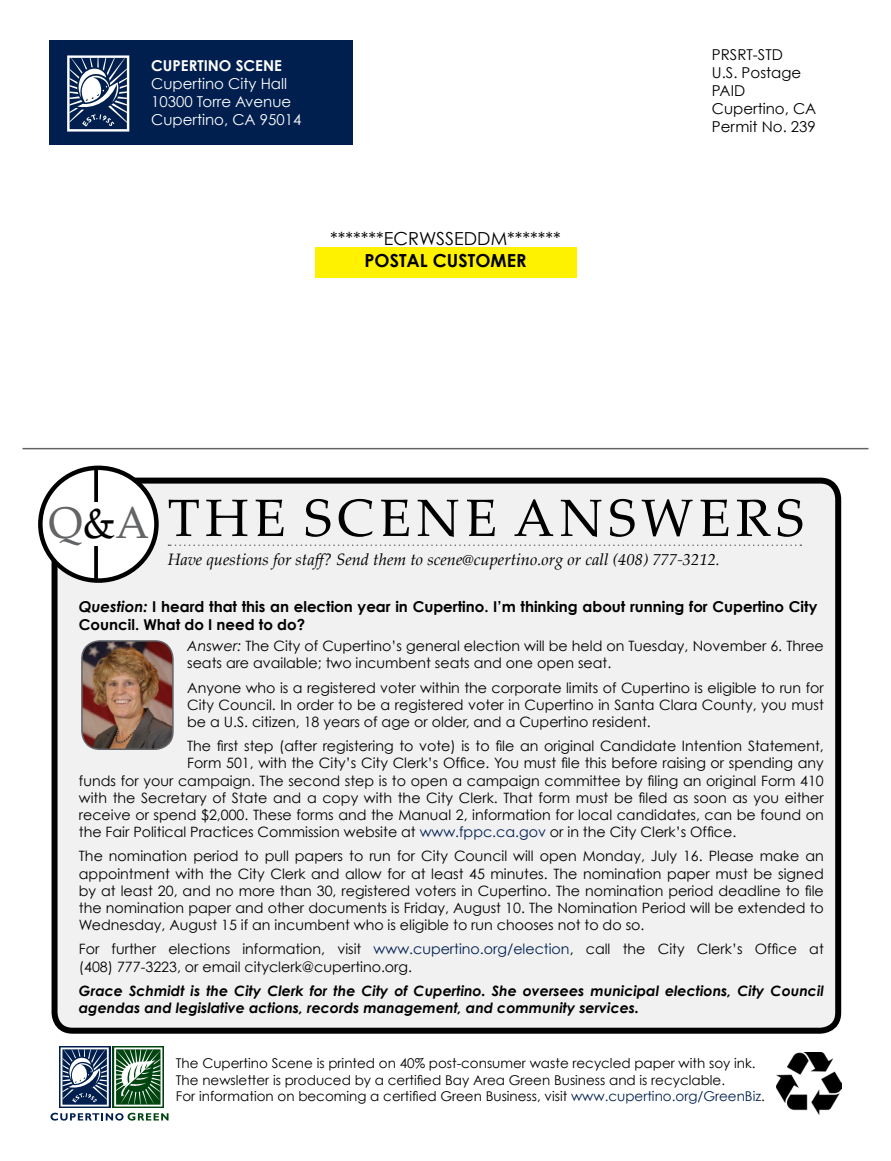
<style>
.page{position:relative;width:891px;height:1161px;background:#fff}
.page>*{position:absolute;margin:0;border:0;box-sizing:border-box;transform-origin:0 0}
.t1{font:52.5px "Palatino Linotype";letter-spacing:.1em;color:#000}
.t2{font:43.5px "Palatino";color:#636466}
.t3{font:18px "Century Gothic";color:#000}
.t4{font:700 18px "Century Gothic";color:#000}
.t5{font:italic 16.5px "Palatino Linotype";color:#000}
.t6{font:700 15px/18px "Century Gothic";color:#000}
.t7{font:15px/18px "Century Gothic";color:#fff}
.t8{font:15px/18px "Century Gothic";color:#000}
.t9{font:700 15px "Century Gothic";color:#fff}
.t10{font:14.25px/17.1px "Century Gothic";color:#000}
.t11{font:italic 700 14.25px/17.1px "Century Gothic";color:#000}
.t12{font:13.5px/16.2px "Century Gothic";color:#000}
.s1{font-style:italic}
.s2{font-size:42px;color:#000}
.s3{color:#001f4e}
</style>
<div class="page">
<div style="left:50px;top:40px;width:303px;height:106px;background:#001f4e"></div>
<div style="left:65px;top:54px;width:66px;height:79px;background:linear-gradient(to bottom,#506585,#506585)"></div>
<svg style="left:67px;top:55px;width:62px;height:77px"></svg>
<div style="left:55px;top:481px;width:783px;height:550px;background:#f1f1f2;border-radius:18px"></div>
<div style="left:52px;top:478px;width:789px;height:556px;border:6px solid #000;border-radius:18px"></div>
<div style="left:315px;top:247px;width:261px;height:31px;background:#fff200"></div>
<svg style="left:59px;top:1046px;width:51px;height:62px"></svg>
<svg style="left:113px;top:1046px;width:51px;height:62px"></svg>
<svg style="left:61px;top:1048px;width:101px;height:59px"></svg>
<svg style="left:51px;top:1113px;width:118px;height:8px"></svg>
<img style="left:777px;top:1052px;width:64px;height:63px">
<hr style="left:22px;top:448px;width:846px;height:1px;background:#636466">
<div style="left:40px;top:468px;width:116px;height:113px;background:#fff;border-radius:50%"></div>
<div style="left:38px;top:466px;width:121px;height:117px;border:4px solid #000;border-radius:50%"></div>
<svg style="left:94px;top:467px;width:4px;height:35px"></svg>
<svg style="left:94px;top:546px;width:4px;height:35px"></svg>
<svg style="left:168px;top:544px;width:633px;height:2px"></svg>
<img style="left:82px;top:641px;width:91px;height:108px">
<div style="left:81px;top:640px;width:93px;height:110px;border:2px solid #636466;border-radius:18px"></div>
<p class="t9" style="left:151px;top:56px;width:132px">CUPERTINO SCENE</p>
<p class="t7" style="left:151px;top:74px;width:152px">Cupertino City Hall<br>10300 Torre Avenue<br>Cupertino, CA 95014</p>
<p class="t3" style="left:330px;top:228px;width:232px">*******ECRWSSEDDM*******</p>
<p class="t4" style="left:365px;top:249px;width:164px">POSTAL CUSTOMER</p>
<p class="t8" style="left:712px;top:45px;width:106px">PRSRT-STD<br>U.S. Postage<br>PAID<br>Cupertino, CA<br>Permit No. 239</p>
<h1 class="t1" style="left:168px;top:481px;width:637px">THE SCENE ANSWERS</h1>
<p class="t5" style="left:168px;top:548px;width:554px">Have questions for staff? Send them to scene@cupertino.org or call (408) 777-3212.</p>
<p class="t6" style="left:79px;top:597px;width:740px"><span class="s1">Question:</span> I heard that this an election year in Cupertino. I’m thinking about running for Cupertino City<br>Council. What do I need to do?</p>
<h2 class="t2" style="left:49px;top:487px;width:102px">Q<span class="s2">&amp;</span>A</h2>
<p class="t10" style="left:187px;top:637px;width:638px"><span class="s1">Answer:</span> The City of Cupertino’s general election will be held on Tuesday, November 6. Three seats are available; two incumbent seats and one open seat.</p>
<p class="t10" style="left:187px;top:679px;width:638px;text-align:justify">Anyone who is a registered voter within the corporate limits of Cupertino is eligible to run for City Council. In order to be a registered voter in Cupertino in Santa Clara County, you must be a U.S. citizen, 18 years of age or older, and a Cupertino resident.</p>
<p class="t10" style="left:187px;top:737px;width:638px">The first step (after registering to vote) is to file an original Candidate Intention Statement,</p>
<p class="t10" style="left:187px;top:755px;width:638px">Form 501, with the City’s City Clerk’s Office. You must file this before raising or spending any</p>
<p class="t10" style="left:79px;top:772px;width:746px">funds for your campaign. The second step is to open a campaign committee by filing an original Form 410</p>
<p class="t10" style="left:79px;top:789px;width:746px">with the Secretary of State and a copy with the City Clerk. That form must be filed as soon as you either</p>
<p class="t10" style="left:79px;top:806px;width:746px">receive or spend $2,000. These forms and the Manual 2, information for local candidates, can be found on</p>
<p class="t10" style="left:79px;top:823px;width:659px">the Fair Political Practices Commission website at <span class="s3">www.fppc.ca.gov</span> or in the City Clerk’s Office.</p>
<p class="t10" style="left:79px;top:848px;width:746px;text-align:justify">The nomination period to pull papers to run for City Council will open Monday, July 16. Please make an appointment with the City Clerk and allow for at least 45 minutes. The nomination paper must be signed by at least 20, and no more than 30, registered voters in Cupertino. The nomination period deadline to file the nomination paper and other documents is Friday, August 10. The Nomination Period will be extended to Wednesday, August 15 if an incumbent who is eligible to run chooses not to do so.</p>
<p class="t10" style="left:79px;top:941px;width:746px">For further elections information, visit <span class="s3">www.cupertino.org/election</span>, call the City Clerk’s Office at (408) 777-3223, or email cityclerk@cupertino.org.</p>
<p class="t11" style="left:79px;top:982px;width:746px">Grace Schmidt is the City Clerk for the City of Cupertino. She oversees municipal elections, City Council agendas and legislative actions, records management, and community services.</p>
<p class="t12" style="left:176px;top:1055px;width:590px">The Cupertino Scene is printed on 40% post-consumer waste recycled paper with soy ink.<br>The newsletter is produced by a certified Bay Area Green Business and is recyclable.<br>For information on becoming a certified Green Business, visit <span class="s3">www.cupertino.org/GreenBiz</span>.</p>
</div>
